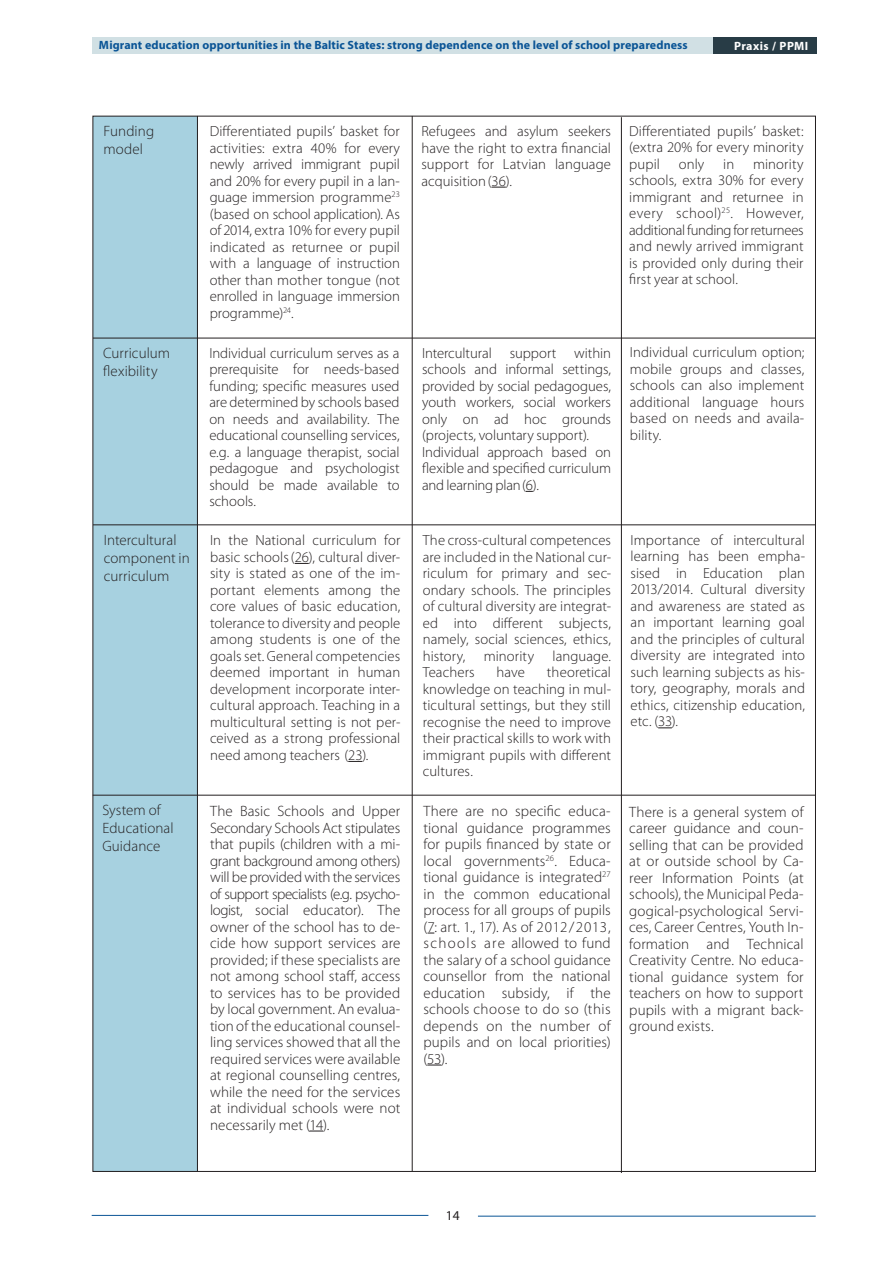
<style>
.page{position:relative;width:893px;height:1263px;background:#fff}
.page>*{position:absolute;margin:0;border:0;box-sizing:border-box;transform-origin:0 0}
.t1{font:300 15px/16.5px "Myriad Pro";letter-spacing:.01em;color:#231f20}
.t2{font:300 14.7px/16.5px "Myriad Pro";letter-spacing:.005em;color:#231f20;text-align:justify}
.t3{font:13.5px "Myriad Pro";color:#231f20}
.t4{font:700 12px "Myriad Pro";letter-spacing:.01em;color:#0b5596}
.t5{font:700 12px "Myriad Pro";letter-spacing:.04em;color:#fff}
</style>
<div class="page">
<hr style="left:92px;top:1215px;width:336px;height:1px;background:#0b5596">
<hr style="left:478px;top:1216px;width:338px;height:1px;background:#0b5596">
<div style="left:93px;top:37px;width:626px;height:16px;background:#d1e0e4"></div>
<div style="left:713px;top:37px;width:104px;height:16px;background:#283c46"></div>
<div style="left:93px;top:116px;width:105px;height:1055px;background:#a7d1e0"></div>
<hr style="left:197px;top:116px;width:1px;height:1055px;background:#231f20">
<hr style="left:412px;top:116px;width:1px;height:1055px;background:#231f20">
<hr style="left:621px;top:117px;width:1px;height:1056px;background:#231f20">
<hr style="left:93px;top:795px;width:722px;height:1px;background:#231f20">
<svg style="left:491px;top:187px;width:15px;height:1px"></svg>
<hr style="left:93px;top:338px;width:723px;height:1px;background:#231f20">
<svg style="left:295px;top:563px;width:14px;height:1px"></svg>
<svg style="left:348px;top:761px;width:14px;height:1px"></svg>
<svg style="left:658px;top:727px;width:14px;height:1px"></svg>
<hr style="left:93px;top:525px;width:722px;height:1px;background:#231f20">
<svg style="left:309px;top:1131px;width:14px;height:1px"></svg>
<svg style="left:427px;top:1065px;width:14px;height:1px"></svg>
<p class="t4" style="left:99px;top:41px;width:590px">Migrant education opportunities in the Baltic States: strong dependence on the level of school preparedness</p>
<p class="t5" style="left:734px;top:41px;width:76px">Praxis / PPMI</p>
<p class="t1" style="left:104px;top:123px;width:52px;line-height:18px">Funding model</p>
<p class="t2" style="left:210px;top:124px;width:192px">Differentiated pupils’ basket for activities: extra 40% for every newly arrived immigrant pupil and 20% for every pupil in a lan&shy;guage immersion programme<sup>23 </sup>(based on school application). As of 2014, extra 10% for every pupil indicated as returnee or pupil with a language of instruction other than mother tongue (not enrolled in language immersion programme)<sup>24</sup>.</p>
<p class="t2" style="left:421px;top:124px;width:191px">Refugees and asylum seekers have the right to extra financial support for Latvian language acquisition(36).</p>
<p class="t2" style="left:629px;top:123px;width:176px">Differentiated pupils’ basket: (extra 20% for every minority pupil</p>
<p class="t2" style="left:679px;top:156px;width:27px">only</p>
<p class="t2" style="left:723px;top:156px;width:12px">in</p>
<p class="t2" style="left:629px;top:156px;width:176px;text-indent:124px">minority schools, extra 30% for every immigrant and returnee in every school)<sup>25</sup>. However, additional funding for returnees and newly arrived immigrant is provided only during their first year at school.</p>
<p class="t1" style="left:103px;top:345px;width:69px;line-height:18px">Curriculum flexibility</p>
<p class="t2" style="left:209px;top:346px;width:192px">Individual curriculum serves as a prerequisite for needs-based funding; specific measures used are determined by schools based on needs and availability. The educational counselling services, e.g. a language therapist, social pedagogue and psychologist should be made available to schools.</p>
<p class="t2" style="left:422px;top:346px;width:191px;text-align:left">Intercultural support within schools and informal settings, provided by social pedagogues, youth workers, social workers only on ad hoc grounds (projects, voluntary support).<br>Individual approach based on flexible and specified curriculum and learning plan(6).</p>
<p class="t2" style="left:630px;top:345px;width:176px">Individual curriculum option; mobile groups and classes, schools can also implement additional language hours based on needs and availa&shy;bility.</p>
<p class="t1" style="left:104px;top:532px;width:88px;line-height:18px">Intercultural component in curriculum</p>
<p class="t2" style="left:210px;top:533px;width:192px">In the National curriculum for basic schools(26), cultural diver&shy;sity is stated as one of the im&shy;portant elements among the core values of basic education, tolerance to diversity and people among students is one of the goals set. General competencies deemed important in human development incorporate inter&shy;cultural approach. Teaching in a multicultural setting is not per&shy;ceived as a strong professional need among teachers (23).</p>
<p class="t2" style="left:423px;top:533px;width:190px">The cross-cultural competences are included in the National cur&shy;riculum for primary and sec&shy;ondary schools. The principles of cultural diversity are integrat&shy;ed into different subjects, namely, social sciences, ethics, history, minority language.<br>Teachers</p>
<p class="t2" style="left:631px;top:533px;width:176px">Importance of intercultural learning has been empha&shy;sised in Education plan 2013/2014. Cultural diversity and awareness are stated as an important learning goal and the principles of cultural diversity are integrated into such learning subjects as his&shy;tory, geography, morals and ethics, citizenship education, etc. (33).</p>
<p class="t2" style="left:423px;top:665px;width:190px;text-indent:124px">theoretical knowledge on teaching in mul&shy;ticultural settings, but they still recognise the need to improve their practical skills to work with immigrant pupils with different cultures.</p>
<p class="t2" style="left:497px;top:665px;width:30px">have</p>
<p class="t1" style="left:102px;top:802px;width:73px;line-height:18px">System of<br>Educational<br>Guidance</p>
<p class="t1" style="left:210px;top:804px;width:192px;text-align:justify">The Basic Schools and Upper Secondary Schools Act stipulates that pupils (children with a mi&shy;grant background among others) will be provided with the services of support specialists (e.g. psycho&shy;logist, social educator). The owner of the school has to de&shy;cide how support services are provided; if these specialists are not among school staff, access to services has to be provided by local government. An evalua&shy;tion of the educational counsel&shy;ling services showed that all the required services were available at regional counselling centres, while the need for the services at individual schools were not necessarily met (14).</p>
<p class="t1" style="left:423px;top:804px;width:189px;text-align:justify">There are no specific educa&shy;tional guidance programmes for pupils financed by state or local governments<sup>26</sup>. Educa&shy;tional guidance is integrated<sup>27 </sup>in the common educational process for all groups of pupils (7: art. 1., 17). As of 2012/2013, schools are allowed to fund the salary of a school guidance counsellor from the national education subsidy, if the schools choose to do so (this depends on the number of pupils and on local priorities) (53).</p>
<p class="t1" style="left:629px;top:804px;width:176px;text-align:justify">There is a general system of career guidance and coun&shy;selling that can be provided at or outside school by Ca&shy;reer Information Points (at schools), the Municipal Peda&shy;gogical-psychological Servi&shy;ces, Career Centres, Youth In&shy;formation and Technical Creativity Centre. No educa&shy;tional guidance system for teachers on how to support pupils with a migrant back&shy;ground exists.</p>
<p class="t3" style="left:446px;top:1210px;width:15px">14</p>
</div>
